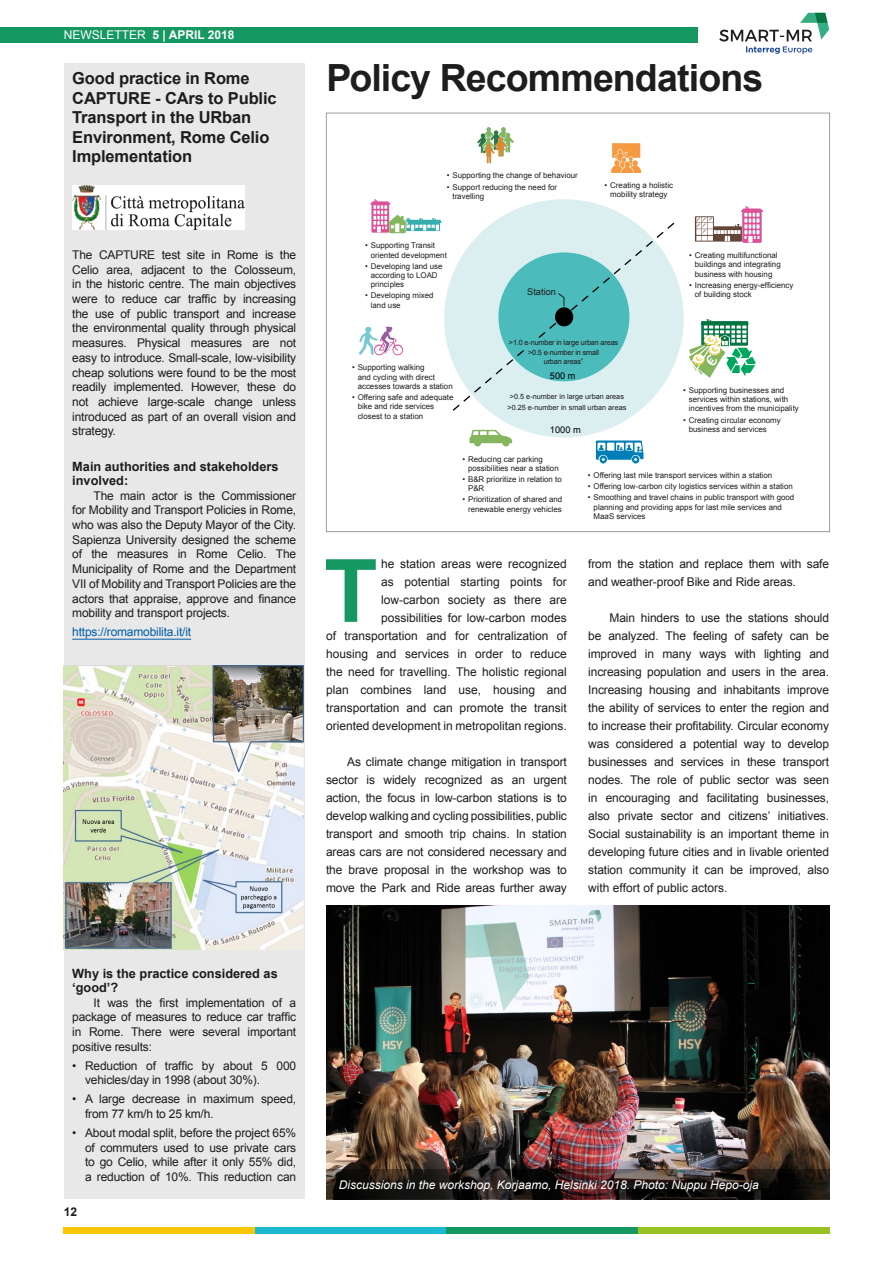
<style>
.page{position:relative;width:893px;height:1263px;background:#fff}
.page>*{position:absolute;margin:0;border:0;box-sizing:border-box;transform-origin:0 0}
.t1{font:700 87.45px "Arial";color:#159861}
.t2{font:700 37.5px "Arial";letter-spacing:-.025em;color:#1d1d1b}
.t3{font:700 16.5px/19.5px "Arial";letter-spacing:-.01em;color:#1d1d1b}
.t4{font:700 12.75px/14.2px "Arial";color:#1d1d1b}
.t5{font:12px/18px "Arial";letter-spacing:-.01em;color:#1d1d1b;text-align:justify}
.t6{font:italic 12px "Arial";color:#fff}
.t7{font:12px "Arial";letter-spacing:-.015em;color:#005da9}
.t8{font:700 12px "Arial";color:#fff}
.t9{font:700 12px "Arial";color:#1d1d1b}
.t10{font:9.3px "Arial";color:#000}
.t11{font:9.3px "Arial";color:#1d1d1b}
.t12{font:7.95px/9.3px "Arial";color:#1d1d1b}
.t13{font:7.2px/10.5px "Arial";color:#1d1d1b;text-align:center}
.t14{font:7.2px/10.5px "Arial";letter-spacing:-.02em;color:#1d1d1b;text-align:center}
.s1{font-weight:400}
</style>
<div class="page">
<div style="left:0;top:28px;width:698px;height:15px;background:#159861"></div>
<svg style="left:719px;top:13px;width:110px;height:41px"></svg>
<div style="left:64px;top:1227px;width:191px;height:7px;background:#fdc608"></div>
<div style="left:255px;top:1227px;width:191px;height:7px;background:#1cb8d0"></div>
<div style="left:446px;top:1227px;width:192px;height:7px;background:#159861"></div>
<div style="left:638px;top:1227px;width:191px;height:7px;background:#98c222"></div>
<div style="left:444px;top:199px;width:240px;height:238px;background:#dbeef0;border-radius:50%"></div>
<svg style="left:477px;top:127px;width:36px;height:36px"></svg>
<svg style="left:611px;top:143px;width:30px;height:30px"></svg>
<svg style="left:469px;top:430px;width:43px;height:16px"></svg>
<svg style="left:596px;top:440px;width:47px;height:23px"></svg>
<svg style="left:689px;top:319px;width:67px;height:59px"></svg>
<svg style="left:695px;top:206px;width:68px;height:37px"></svg>
<svg style="left:359px;top:326px;width:44px;height:29px"></svg>
<svg style="left:370px;top:199px;width:72px;height:34px"></svg>
<svg style="left:451px;top:221px;width:225px;height:191px"></svg>
<div style="left:64px;top:64px;width:241px;height:1135px;background:#e8e8e8"></div>
<hr style="left:72px;top:639px;width:119px;height:1px;background:#005da9">
<img style="left:72px;top:186px;width:173px;height:44px">
<img style="left:64px;top:665px;width:239px;height:284px">
<img style="left:326px;top:906px;width:503px;height:263px">
<svg style="left:326px;top:1169px;width:503px;height:30px;background:#241b18"></svg>
<p class="t8" style="left:64px;top:27px;width:172px"><span class="s1">NEWSLETTER</span> 5 | APRIL 2018</p>
<h3 class="t3" style="left:72px;top:69px;width:206px">Good practice in Rome<br>CAPTURE - CArs to Public<br>Transport in the URban<br>Environment, Rome Celio<br>Implementation</h3>
<p class="t5" style="left:72px;top:247px;width:225px;line-height:14.7px">The CAPTURE test site in Rome is the Celio area, adjacent to the Colosseum, in the historic centre. The main objectives were to reduce car traffic by increasing the use of public transport and increase the environmental quality through physical measures. Physical measures are not easy to introduce. Small-scale, low-visibility cheap solutions were found to be the most readily implemented. However, these do not achieve large-scale change unless introduced as part of an overall vision and strategy.</p>
<p class="t4" style="left:72px;top:459px;width:208px">Main authorities and stakeholders involved:</p>
<p class="t5" style="left:72px;top:488px;width:225px;line-height:14.7px;text-indent:21px">The main actor is the Commissioner for Mobility and Transport Policies in Rome, who was also the Deputy Mayor of the City.<br>Sapienza University designed the scheme of the measures in Rome Celio. The Municipality of Rome and the Department VII of Mobility and Transport Policies are the actors that appraise, approve and finance mobility and transport projects.</p>
<p class="t7" style="left:72px;top:624px;width:120px">https://romamobilita.it/it</p>
<h2 class="t2" style="left:326px;top:53px;width:438px">Policy Recommendations</h2>
<p class="t12" style="left:447px;top:171px;width:133px">• Supporting the change of behaviour</p>
<p class="t12" style="left:452px;top:182px;width:106px;text-indent:-6px">• Support reducing the need for travelling</p>
<p class="t12" style="left:605px;top:181px;width:70px;text-align:center">• Creating a holistic mobility strategy</p>
<p class="t12" style="left:371px;top:241px;width:78px;text-indent:-6px">• Supporting Transit oriented development</p>
<p class="t12" style="left:371px;top:261px;width:73px;text-indent:-6px">• Developing land use according to LOAD principles</p>
<p class="t12" style="left:371px;top:291px;width:64px;text-indent:-6px">• Developing mixed land use</p>
<p class="t12" style="left:358px;top:363px;width:97px;text-indent:-6px">• Supporting walking<br>and cycling with direct accesses towards a station</p>
<p class="t12" style="left:358px;top:393px;width:97px;text-indent:-6px">• Offering safe and adequate bike and ride services closest to a station</p>
<p class="t11" style="left:527px;top:286px;width:30px">Station</p>
<p class="t14" style="left:509px;top:337px;width:111px">&gt;1.0 e-number in large urban areas &gt;0.5 e-number in small</p>
<p class="t14" style="left:544px;top:356px;width:41px">urban areas”</p>
<p class="t10" style="left:550px;top:370px;width:27px">500 m</p>
<p class="t13" style="left:508px;top:392px;width:120px">&gt;0.5 e-number in large urban areas &gt;0.25 e-number in small urban areas</p>
<p class="t10" style="left:550px;top:424px;width:32px">1000 m</p>
<p class="t12" style="left:695px;top:251px;width:87px;text-indent:-6px">• Creating multifunctional buildings and integrating business with housing</p>
<p class="t12" style="left:695px;top:280px;width:100px;text-indent:-6px">• Increasing energy-efficiency of building stock</p>
<p class="t12" style="left:689px;top:386px;width:112px;text-indent:-6px">• Supporting businesses and services within stations, with incentives from the municipality</p>
<p class="t12" style="left:689px;top:415px;width:93px;text-indent:-6px">• Creating circular economy business and services</p>
<p class="t12" style="left:468px;top:454px;width:92px;text-indent:-6px">• Reducing car parking possibilities near a station</p>
<p class="t12" style="left:468px;top:475px;width:95px;text-indent:-6px">• B&amp;R prioritize in relation to<br>P&amp;R</p>
<p class="t12" style="left:462px;top:495px;width:101px;text-align:right">• Prioritization of shared and renewable energy vehicles</p>
<h1 class="t1" style="left:324px;top:533px;width:55px">T</h1>
<p class="t5" style="left:326px;top:555px;width:242px;text-align:right">he station areas were recognized<br>as potential starting points for low-carbon society as there are possibilities for low-carbon modes<br>of transportation and for centralization of housing and services in order to reduce the need for travelling. The holistic regional plan combines land use, housing and transportation and can promote the transit oriented development in metropolitan regions.</p>
<p class="t5" style="left:326px;top:753px;width:242px;text-indent:21px">As climate change mitigation in transport sector is widely recognized as an urgent action, the focus in low-carbon stations is to develop walking and cycling possibilities, public transport and smooth trip chains. In station areas cars are not considered necessary and the brave proposal in the workshop was to move the Park and Ride areas further away</p>
<p class="t12" style="left:588px;top:471px;width:186px">• Offering last mile transport services within a station</p>
<p class="t12" style="left:588px;top:482px;width:206px">• Offering low-carbon city logistics services within a station</p>
<p class="t12" style="left:594px;top:493px;width:202px;text-indent:-6px">• Smoothing and travel chains in public transport with good planning and providing apps for last mile services and<br>MaaS services</p>
<p class="t5" style="left:588px;top:555px;width:242px">from the station and replace them with safe and weather-proof Bike and Ride areas.</p>
<p class="t5" style="left:588px;top:609px;width:242px;text-indent:21px">Main hinders to use the stations should be analyzed. The feeling of safety can be improved in many ways with lighting and increasing population and users in the area.<br>Increasing housing and inhabitants improve the ability of services to enter the region and to increase their profitability. Circular economy was considered a potential way to develop businesses and services in these transport nodes. The role of public sector was seen in encouraging and facilitating businesses, also private sector and citizens’ initiatives.<br>Social sustainability is an important theme in developing future cities and in livable oriented station community it can be improved, also with effort of public actors.</p>
<p class="t4" style="left:72px;top:966px;width:207px">Why is the practice considered as ‘good’?</p>
<p class="t5" style="left:72px;top:995px;width:225px;line-height:14.7px;text-indent:21px">It was the first implementation of a package of measures to reduce car traffic in Rome. There were several important positive results:</p>
<p class="t5" style="left:85px;top:1058px;width:213px;line-height:14.7px;text-indent:-13px">• Reduction of traffic by about 5 000 vehicles/day in 1998 (about 30%).</p>
<p class="t5" style="left:85px;top:1092px;width:213px;line-height:14.7px;text-indent:-13px">• A large decrease in maximum speed, from 77 km/h to 25 km/h.</p>
<p class="t5" style="left:85px;top:1125px;width:213px;line-height:14.7px;text-indent:-13px">• About modal split, before the project 65% of commuters used to use private cars to go Celio, while after it only 55% did, a reduction of 10%. This reduction can</p>
<p class="t9" style="left:64px;top:1204px;width:15px">12</p>
<p class="t6" style="left:339px;top:1177px;width:422px">Discussions in the workshop, Korjaamo, Helsinki 2018. Photo: Nuppu Hepo-oja</p>
</div>
